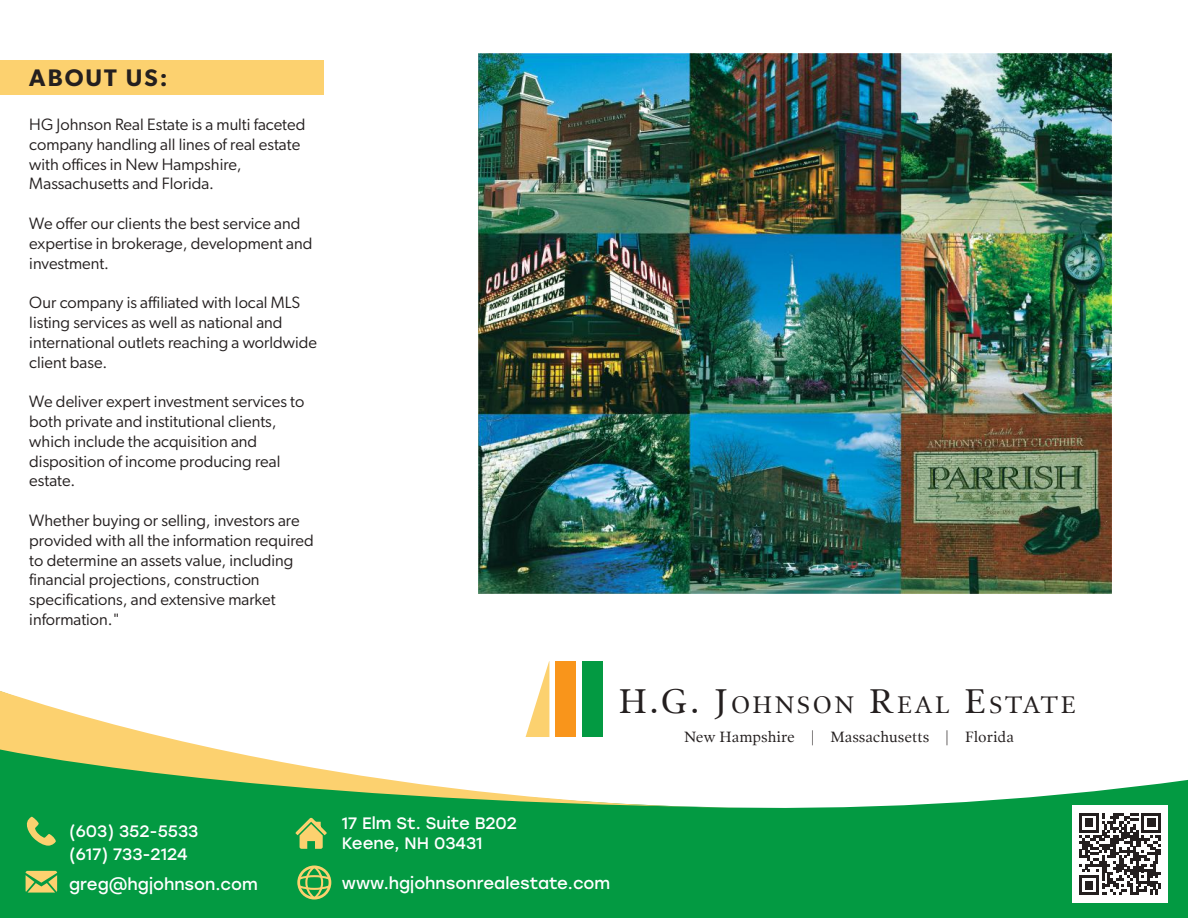
<style>
.page{position:relative;width:1188px;height:918px;background:#fff}
.page>*{position:absolute;margin:0;border:0;box-sizing:border-box;transform-origin:0 0}
.t1{font:24.15px "Poynter Text Roman One";letter-spacing:.1em;color:#241f1f}
.t2{font:600 24px "Gibson";letter-spacing:.085em;color:#241f1f}
.t3{font:16.5px/19.8px "Gibson";color:#241f1f}
.t4{font:16.5px/19.8px "Stolzl";color:#fff}
.t5{font:15px "Poynter Text Roman One";color:#241f1f}
.s1{font-size:34.5px}
</style>
<div class="page">
<div style="left:582px;top:661px;width:20px;height:76px;background:#039a42"></div>
<div style="left:555px;top:661px;width:21px;height:76px;background:#f9951b"></div>
<svg style="left:540px;top:662px;width:9px;height:27px"></svg>
<div style="left:0;top:780px;width:1188px;height:138px;background:#039a42"></div>
<svg style="left:0;top:689px;width:739px;height:122px"></svg>
<svg style="left:296px;top:818px;width:31px;height:31px"></svg>
<svg style="left:22px;top:816px;width:34px;height:30px"></svg>
<svg style="left:26px;top:871px;width:31px;height:22px"></svg>
<svg style="left:297px;top:866px;width:34px;height:34px"></svg>
<div style="left:0;top:60px;width:324px;height:35px;background:#fcd16f"></div>
<img style="left:479px;top:54px;width:632px;height:539px">
<div style="left:1072px;top:805px;width:96px;height:98px;background:#fff"></div>
<svg style="left:1079px;top:813px;width:82px;height:82px"></svg>
<h2 class="t2" style="left:29px;top:63px;width:140px">ABOUT US:</h2>
<p class="t3" style="left:29px;top:114px;width:278px">HG Johnson Real Estate is a multi faceted company handling all lines of real estate with offices in New Hampshire, Massachusetts and Florida.</p>
<p class="t3" style="left:29px;top:213px;width:285px">We offer our clients the best service and expertise in brokerage, development and investment.</p>
<p class="t3" style="left:29px;top:292px;width:289px">Our company is affiliated with local MLS listing services as well as national and international outlets reaching a worldwide client base.</p>
<p class="t3" style="left:29px;top:391px;width:277px">We deliver expert investment services to both private and institutional clients, which include the acquisition and disposition of income producing real estate.</p>
<p class="t3" style="left:29px;top:510px;width:286px">Whether buying or selling, investors are provided with all the information required to determine an assets value, including financial projections, construction specifications, and extensive market information."</p>
<h1 class="t1" style="left:619px;top:690px;width:459px"><span class="s1">H.G. J</span>OHNSON <span class="s1">R</span>EAL <span class="s1">E</span>STATE</h1>
<p class="t5" style="left:684px;top:727px;width:331px">New Hampshire | Massachusetts | Florida</p>
<p class="t4" style="left:342px;top:813px;width:176px">17 Elm St. Suite B202<br>Keene, NH 03431</p>
<p class="t4" style="left:69px;top:820px;width:131px;line-height:22.5px">(603) 352-5533 (617) 733-2124</p>
<p class="t4" style="left:69px;top:873px;width:190px">greg@hgjohnson.com</p>
<p class="t4" style="left:342px;top:872px;width:270px">www.hgjohnsonrealestate.com</p>
</div>
